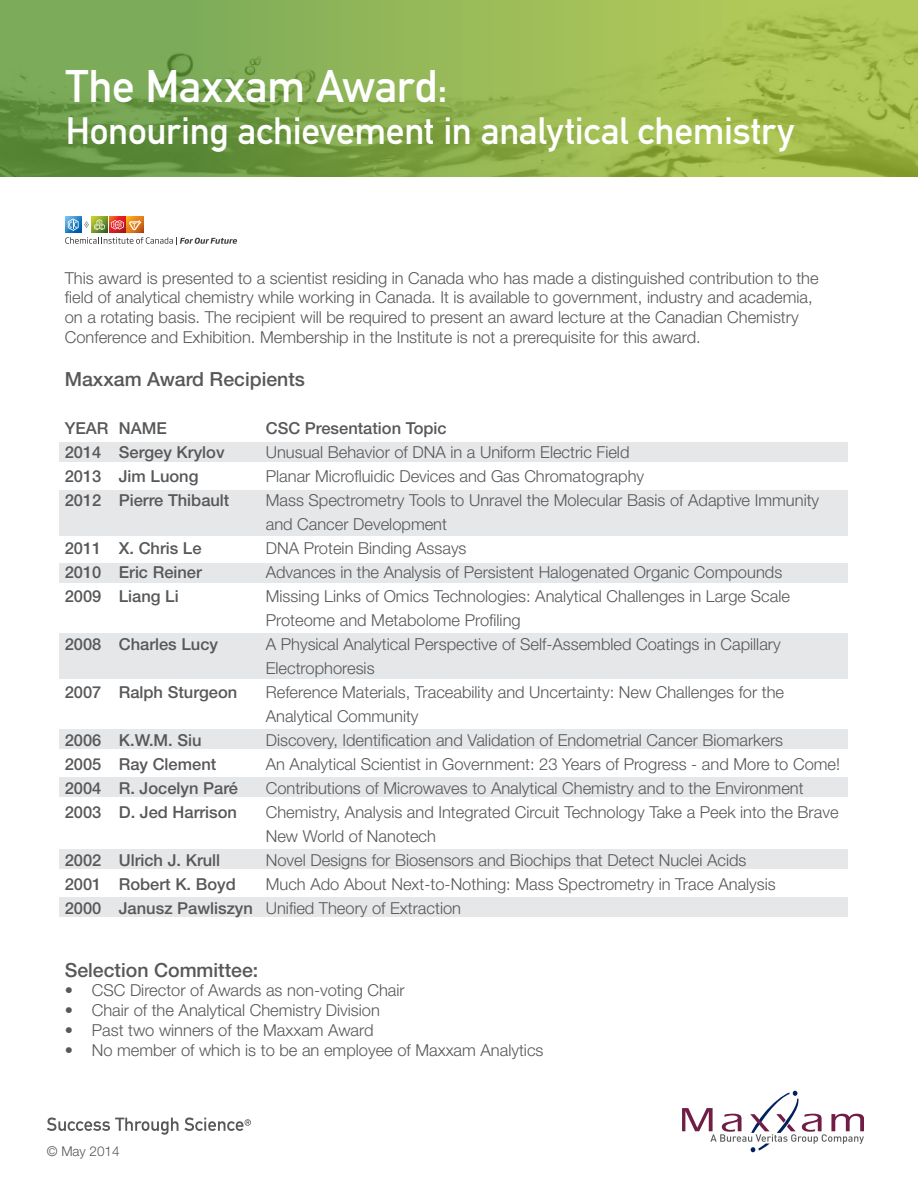
<style>
.page{position:relative;width:918px;height:1188px;background:#fff}
.page>*{position:absolute;margin:0;border:0;box-sizing:border-box;transform-origin:0 0}
.t1{font:45px "DIN Mittelschrift Std";letter-spacing:-.01em;color:#fff}
.t2{font:37.5px "DIN Mittelschrift Std";letter-spacing:-.01em;color:#fff}
.t3{font:500 19.5px "Helvetica Neue LT Std";color:#57585a}
.t4{font:300 16.5px/19.8px "Helvetica Neue LT Std";color:#57585a}
.t5{font:500 16.5px "Helvetica Neue LT Std";color:#57585a}
.t6{font:300 13.5px "Helvetica Neue LT Std";color:#57585a}
.s1{font-weight:500}
</style>
<div class="page">
<div style="left:59px;top:490px;width:789px;height:46px;background:#e6e7e9"></div>
<div style="left:59px;top:633px;width:789px;height:46px;background:#e6e7e9"></div>
<div style="left:59px;top:563px;width:789px;height:20px;background:#e6e7e9"></div>
<div style="left:59px;top:442px;width:789px;height:20px;background:#e6e7e9"></div>
<div style="left:59px;top:730px;width:789px;height:19px;background:#e6e7e9"></div>
<div style="left:59px;top:777px;width:789px;height:20px;background:#e6e7e9"></div>
<div style="left:59px;top:849px;width:789px;height:20px;background:#e6e7e9"></div>
<div style="left:59px;top:897px;width:789px;height:20px;background:#e6e7e9"></div>
<svg style="left:0;top:0;width:918px;height:176px;background:#8eb14f"></svg>
<svg style="left:47px;top:1118px;width:131px;height:17px"></svg>
<svg style="left:184px;top:1118px;width:67px;height:13px"></svg>
<svg style="left:91px;top:216px;width:17px;height:17px"></svg>
<svg style="left:109px;top:216px;width:17px;height:17px"></svg>
<svg style="left:127px;top:216px;width:16px;height:17px"></svg>
<svg style="left:65px;top:216px;width:17px;height:17px"></svg>
<svg style="left:65px;top:237px;width:172px;height:8px"></svg>
<svg style="left:68px;top:218px;width:37px;height:13px"></svg>
<svg style="left:111px;top:220px;width:30px;height:10px"></svg>
<svg style="left:682px;top:1091px;width:182px;height:61px"></svg>
<p class="t1" style="left:66px;top:60px;width:384px">The Maxxam Award:</p>
<p class="t2" style="left:66px;top:109px;width:730px">Honouring achievement in analytical chemistry</p>
<p class="t4" style="left:65px;top:267px;width:755px">This award is presented to a scientist residing in Canada who has made a distinguished contribution to the field of analytical chemistry while working in Canada. It is available to government, industry and academia,</p>
<p class="t4" style="left:65px;top:307px;width:735px">on a rotating basis. The recipient will be required to present an award lecture at the Canadian Chemistry</p>
<p class="t4" style="left:65px;top:327px;width:637px">Conference and Exhibition. Membership in the Institute is not a prerequisite for this award.</p>
<p class="t3" style="left:65px;top:368px;width:242px">Maxxam Award Recipients</p>
<p class="t5" style="left:65px;top:418px;width:103px">YEAR NAME</p>
<p class="t5" style="left:266px;top:418px;width:182px">CSC Presentation Topic</p>
<p class="t5" style="left:65px;top:442px;width:161px">2014 Sergey Krylov</p>
<p class="t4" style="left:266px;top:441px;width:365px">Unusual Behavior of DNA in a Uniform Electric Field</p>
<p class="t5" style="left:65px;top:466px;width:135px">2013 Jim Luong</p>
<p class="t4" style="left:266px;top:465px;width:380px">Planar Microfluidic Devices and Gas Chromatography</p>
<p class="t5" style="left:65px;top:490px;width:166px">2012 Pierre Thibault</p>
<p class="t4" style="left:266px;top:489px;width:555px">Mass Spectrometry Tools to Unravel the Molecular Basis of Adaptive Immunity</p>
<p class="t4" style="left:266px;top:513px;width:183px">and Cancer Development</p>
<p class="t5" style="left:65px;top:538px;width:138px">2011 X. Chris Le</p>
<p class="t4" style="left:266px;top:537px;width:202px">DNA Protein Binding Assays</p>
<p class="t5" style="left:65px;top:562px;width:139px">2010 Eric Reiner</p>
<p class="t4" style="left:266px;top:561px;width:518px">Advances in the Analysis of Persistent Halogenated Organic Compounds</p>
<p class="t5" style="left:65px;top:586px;width:115px">2009 Liang Li</p>
<p class="t4" style="left:266px;top:585px;width:526px">Missing Links of Omics Technologies: Analytical Challenges in Large Scale</p>
<p class="t4" style="left:266px;top:609px;width:256px">Proteome and Metabolome Profiling</p>
<p class="t5" style="left:65px;top:634px;width:155px">2008 Charles Lucy</p>
<p class="t4" style="left:266px;top:633px;width:516px">A Physical Analytical Perspective of Self-Assembled Coatings in Capillary</p>
<p class="t4" style="left:266px;top:657px;width:110px">Electrophoresis</p>
<p class="t5" style="left:65px;top:682px;width:174px">2007 Ralph Sturgeon</p>
<p class="t4" style="left:266px;top:681px;width:520px">Reference Materials, Traceability and Uncertainty: New Challenges for the</p>
<p class="t4" style="left:266px;top:705px;width:154px">Analytical Community</p>
<p class="t5" style="left:65px;top:730px;width:138px">2006 K.W.M. Siu</p>
<p class="t4" style="left:266px;top:729px;width:519px">Discovery, Identification and Validation of Endometrial Cancer Biomarkers</p>
<p class="t5" style="left:65px;top:754px;width:153px">2005 Ray Clement</p>
<p class="t4" style="left:266px;top:753px;width:576px">An Analytical Scientist in Government: 23 Years of Progress - and More to Come!</p>
<p class="t5" style="left:65px;top:778px;width:175px">2004 R. Jocelyn Paré</p>
<p class="t4" style="left:266px;top:777px;width:539px">Contributions of Microwaves to Analytical Chemistry and to the Environment</p>
<p class="t5" style="left:65px;top:802px;width:174px">2003 D. Jed Harrison</p>
<p class="t4" style="left:266px;top:799px;width:574px;line-height:24px">Chemistry, Analysis and Integrated Circuit Technology Take a Peek into the Brave<br>New World of Nanotech</p>
<p class="t5" style="left:65px;top:850px;width:157px">2002 Ulrich J. Krull</p>
<p class="t4" style="left:266px;top:849px;width:482px">Novel Designs for Biosensors and Biochips that Detect Nuclei Acids</p>
<p class="t5" style="left:65px;top:874px;width:173px">2001 Robert K. Boyd</p>
<p class="t4" style="left:266px;top:873px;width:512px">Much Ado About Next-to-Nothing: Mass Spectrometry in Trace Analysis</p>
<p class="t4" style="left:65px;top:897px;width:398px"><span class="s1">2000 Janusz Pawliszyn</span> Unified Theory of Extraction</p>
<p class="t3" style="left:65px;top:958px;width:195px">Selection Committee:</p>
<p class="t4" style="left:65px;top:980px;width:342px">• CSC Director of Awards as non-voting Chair</p>
<p class="t4" style="left:65px;top:1000px;width:317px">• Chair of the Analytical Chemistry Division</p>
<p class="t4" style="left:65px;top:1020px;width:310px">• Past two winners of the Maxxam Award</p>
<p class="t4" style="left:65px;top:1040px;width:480px">• No member of which is to be an employee of Maxxam Analytics</p>
<p class="t6" style="left:47px;top:1143px;width:74px">© May 2014</p>
</div>
